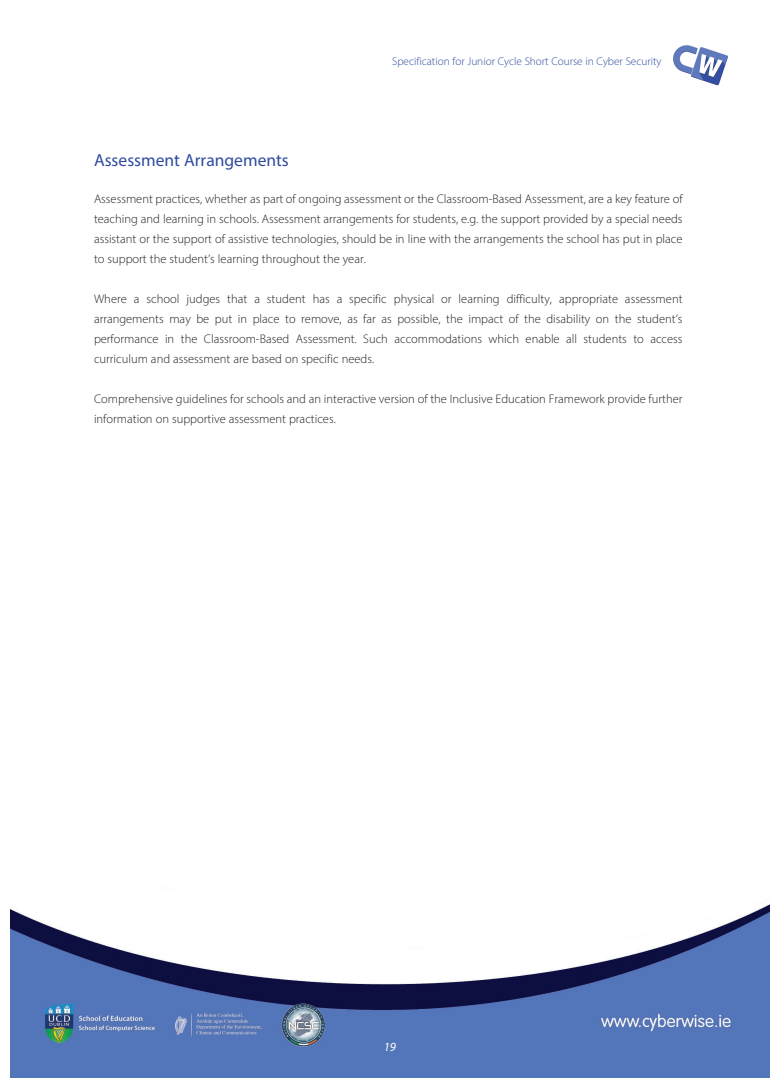
<style>
.page{position:relative;width:780px;height:1088px;background:#fff}
.page>*{position:absolute;margin:0;border:0;box-sizing:border-box;transform-origin:0 0}
.t1{font:17.5px "Myriad Pro";color:#2f4b9f}
.t2{font:300 12.5px/20px "Myriad Pro";color:#231f20;text-align:justify}
.t3{font:italic 12.5px "Myriad Pro";color:#fff}
.t4{font:300 11.25px "Myriad Pro";color:#2f4b9f}
</style>
<div class="page">
<img style="left:11px;top:85px;width:758px;height:992px">
<img style="left:673px;top:45px;width:55px;height:40px">
<p class="t4" style="left:392px;top:57px;width:271px">Specification for Junior Cycle Short Course in Cyber Security</p>
<h1 class="t1" style="left:94px;top:153px;width:196px">Assessment Arrangements</h1>
<p class="t2" style="left:94px;top:190px;width:590px">Assessment practices, whether as part of ongoing assessment or the Classroom-Based Assessment, are a key feature of teaching and learning in schools. Assessment arrangements for students, e.g. the support provided by a special needs assistant or the support of assistive technologies, should be in line with the arrangements the school has put in place to support the student’s learning throughout the year.</p>
<p class="t2" style="left:94px;top:290px;width:590px">Where a school judges that a student has a specific physical or learning difficulty, appropriate assessment arrangements may be put in place to remove, as far as possible, the impact of the disability on the student’s performance in the Classroom-Based Assessment. Such accommodations which enable all students to access curriculum and assessment are based on specific needs.</p>
<p class="t2" style="left:94px;top:390px;width:590px">Comprehensive guidelines for schools and an interactive version of the Inclusive Education Framework provide further information on supportive assessment practices.</p>
<p class="t3" style="left:384px;top:1039px;width:14px">19</p>
</div>
